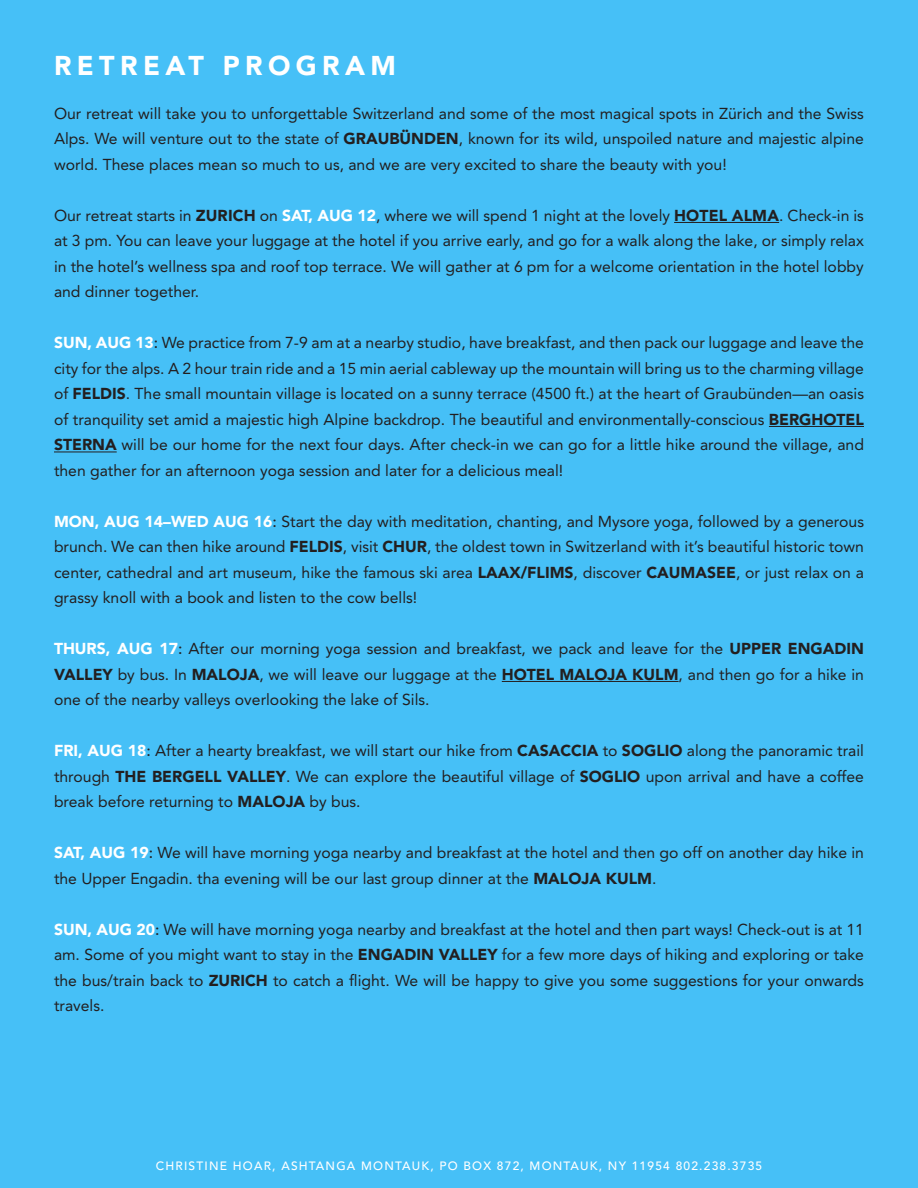
<style>
.page{position:relative;width:918px;height:1188px;background:#46c0f7}
.page>*{position:absolute;margin:0;border:0;box-sizing:border-box;transform-origin:0 0}
.t1{font:900 27px "Avenir";letter-spacing:.2em;color:#fff}
.t2{font:15.75px/25.5px "Avenir";color:#231f20;text-align:justify}
.t3{font:500 12px "Avenir";letter-spacing:.1em;color:#fff}
.s1{font-weight:900}
.s2{font-weight:900;color:#fff}
.s3{font-weight:500}
</style>
<div class="page">
<hr style="left:674px;top:222px;width:105px;height:1px;background:#231f20">
<hr style="left:769px;top:426px;width:95px;height:1px;background:#231f20">
<hr style="left:54px;top:452px;width:63px;height:1px;background:#231f20">
<hr style="left:502px;top:681px;width:177px;height:1px;background:#231f20">
<p class="t1" style="left:54px;top:50px;width:344px">RETREAT PROGRAM</p>
<p class="t2" style="left:54px;top:101px;width:811px">Our retreat will take you to unforgettable Switzerland and some of the most magical spots in Zürich and the Swiss Alps. We will venture out to the state of <span class="s1">GRAUBÜNDEN</span>, known for its wild, unspoiled nature and majestic alpine world. These places mean so much to us, and we are very excited to share the beauty with you!</p>
<p class="t2" style="left:54px;top:203px;width:812px">Our retreat starts in <span class="s1">ZURICH</span> on <span class="s2">SAT, AUG 12</span>, where we will spend 1 night at the lovely <span class="s1">HOTEL ALMA</span>. Check-in is at 3 pm. You can leave your luggage at the hotel if you arrive early, and go for a walk along the lake, or simply relax in the hotel’s wellness spa and roof top terrace. We will gather at 6 pm for a welcome orientation in the hotel lobby and dinner together.</p>
<p class="t2" style="left:54px;top:330px;width:812px"><span class="s2">SUN, AUG 13</span><span class="s3">:</span> We practice from 7-9 am at a nearby studio, have breakfast, and then pack our luggage and leave the city for the alps. A 2 hour train ride and a 15 min aerial cableway up the mountain will bring us to the charming village of <span class="s1">FELDIS</span>. The small mountain village is located on a sunny terrace (4500 ft.) at the heart of Graubünden—an oasis of tranquility set amid a majestic high Alpine backdrop. The beautiful and environmentally-conscious <span class="s1">BERGHOTEL STERNA</span> will be our home for the next four days. After check-in we can go for a little hike around the village, and then gather for an afternoon yoga session and later for a delicious meal!</p>
<p class="t2" style="left:54px;top:509px;width:812px"><span class="s2">MON, AUG 14–WED AUG 16</span><span class="s3">:</span> Start the day with meditation, chanting, and Mysore yoga, followed by a generous brunch. We can then hike around <span class="s1">FELDIS</span>, visit <span class="s1">CHUR</span>, the oldest town in Switzerland with it’s beautiful historic town center, cathedral and art museum, hike the famous ski area <span class="s1">LAAX/FLIMS</span>, discover <span class="s1">CAUMASEE</span>, or just relax on a grassy knoll with a book and listen to the cow bells!</p>
<p class="t2" style="left:54px;top:636px;width:812px"><span class="s2">THURS, AUG 17</span><span class="s3">:</span> After our morning yoga session and breakfast, we pack and leave for the <span class="s1">UPPER ENGADIN VALLEY</span> by bus. In <span class="s1">MALOJA</span>, we will leave our luggage at the <span class="s1">HOTEL MALOJA KULM</span>, and then go for a hike in one of the nearby valleys overlooking the lake of Sils.</p>
<p class="t2" style="left:54px;top:738px;width:812px"><span class="s2">FRI, AUG 18</span><span class="s3">:</span> After a hearty breakfast, we will start our hike from <span class="s1">CASACCIA</span> to <span class="s1">SOGLIO</span> along the panoramic trail through <span class="s1">THE BERGELL VALLEY</span>. We can explore the beautiful village of <span class="s1">SOGLIO</span> upon arrival and have a coffee break before returning to <span class="s1">MALOJA</span> by bus.</p>
<p class="t2" style="left:54px;top:840px;width:812px"><span class="s2">SAT, AUG 19</span><span class="s3">:</span> We will have morning yoga nearby and breakfast at the hotel and then go off on another day hike in the Upper Engadin. tha evening will be our last group dinner at the <span class="s1">MALOJA KULM</span>.</p>
<p class="t2" style="left:54px;top:917px;width:812px"><span class="s2">SUN, AUG 20</span><span class="s3">:</span> We will have morning yoga nearby and breakfast at the hotel and then part ways! Check-out is at 11 am. Some of you might want to stay in the <span class="s1">ENGADIN VALLEY</span> for a few more days of hiking and exploring or take the bus/train back to <span class="s1">ZURICH</span> to catch a flight. We will be happy to give you some suggestions for your onwards travels.</p>
<p class="t3" style="left:156px;top:1159px;width:608px">CHRISTINE HOAR, ASHTANGA MONTAUK, PO BOX 872, MONTAUK, NY 11954 802.238.3735</p>
</div>
